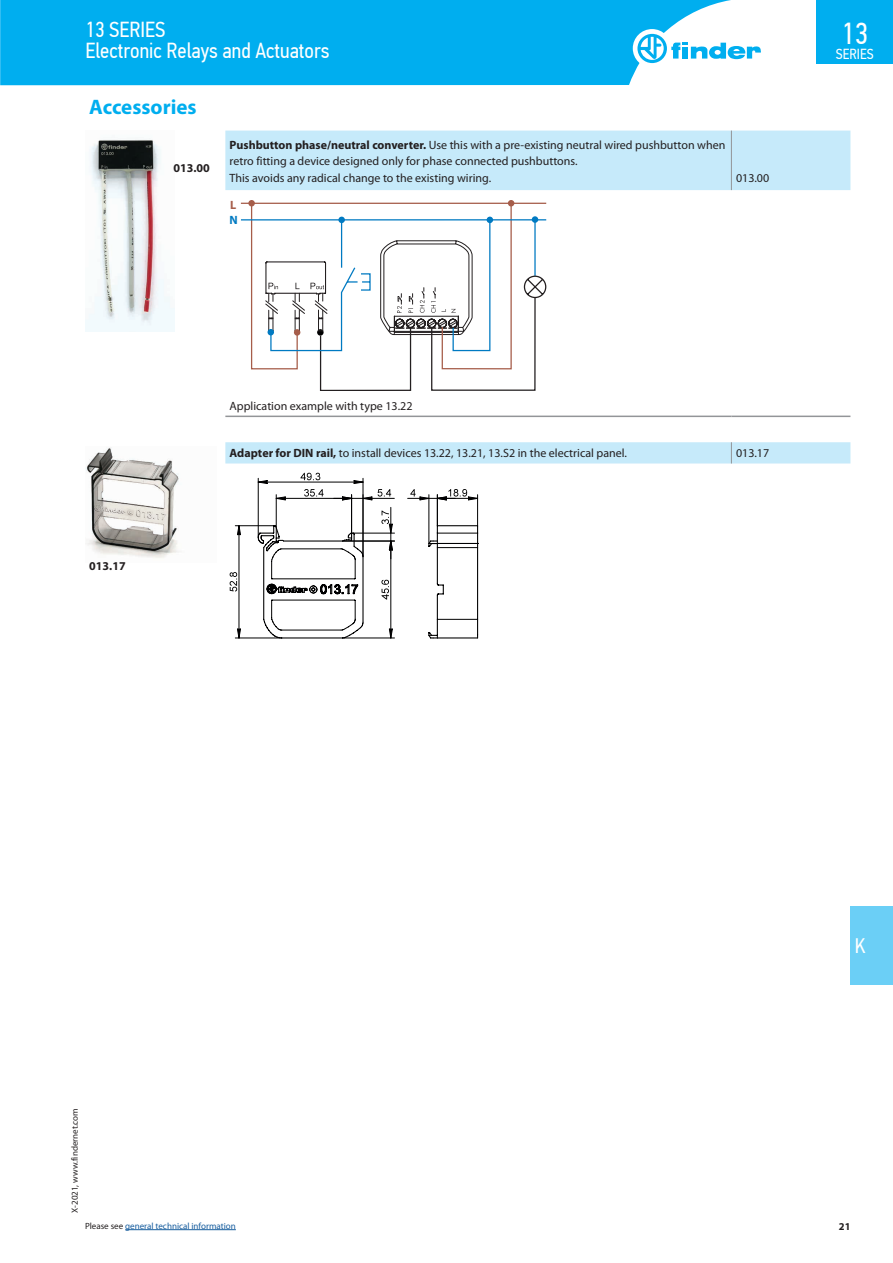
<style>
.page{position:relative;width:893px;height:1263px;background:#fff}
.page>*{position:absolute;margin:0;border:0;box-sizing:border-box;transform-origin:0 0}
.t1{font:30.3px "PF Din Text Cond Pro";color:#fff}
.t2{font:21.75px/21px "PF Din Text Cond Pro";color:#fff}
.t3{font:700 21px "Myriad Pro";color:#00aeef}
.t4{font:21px "PF Din Text Cond Pro";color:#fff}
.t5{font:14.55px "PF Din Text Cond Pro";color:#fff}
.t6{font:12px/16.2px "Myriad Pro";color:#231f20}
.t7{font:700 12px "Myriad Pro";color:#231f20}
.t8{font:700 12px "Myriad Pro";color:#a65d4a}
.t9{font:700 12px "Myriad Pro";color:#007ac2}
.t10{font:700 10.5px "Myriad Pro";color:#231f20}
.t11{font:9px "Myriad Pro";color:#175d9e}
.t12{font:9px "Myriad Pro";color:#231f20}
.s1{font-weight:700}
.s2{color:#231f20}
</style>
<div class="page">
<div style="left:850px;top:906px;width:43px;height:78px;background:#6bcff6"></div>
<div style="left:0;top:0;width:731px;height:85px;background:#00aeef"></div>
<div style="left:633px;top:29px;width:38px;height:39px;background:#fff;border-radius:50%"></div>
<svg style="left:637px;top:34px;width:124px;height:29px"></svg>
<div style="left:816px;top:0;width:77px;height:64px;background:#00aeef"></div>
<hr style="left:125px;top:1229px;width:111px;height:1px;background:#175d9e">
<img style="left:85px;top:139px;width:89px;height:193px">
<div style="left:225px;top:131px;width:625px;height:59px;background:#c6eafa"></div>
<hr style="left:225px;top:416px;width:506px;height:1px;background:#939598">
<hr style="left:731px;top:416px;width:119px;height:1px;background:#939598">
<hr style="left:731px;top:131px;width:1px;height:59px;background:#939598">
<div style="left:248px;top:200px;width:7px;height:6px;background:#a65d4a;border-radius:50%"></div>
<hr style="left:241px;top:203px;width:305px;height:1px;background:#a65d4a">
<hr style="left:241px;top:219px;width:305px;height:1px;background:#007ac2">
<svg style="left:250px;top:200px;width:296px;height:191px"></svg>
<img style="left:86px;top:447px;width:93px;height:111px">
<div style="left:225px;top:442px;width:625px;height:21px;background:#c6eafa"></div>
<svg style="left:257px;top:524px;width:107px;height:114px"></svg>
<svg style="left:428px;top:525px;width:51px;height:113px"></svg>
<hr style="left:437px;top:543px;width:41px;height:1px;background:#000001">
<hr style="left:363px;top:478px;width:1px;height:79px;background:#000001">
<hr style="left:258px;top:478px;width:1px;height:59px;background:#000001">
<svg style="left:301px;top:473px;width:19px;height:7px"></svg>
<svg style="left:354px;top:480px;width:9px;height:4px"></svg>
<svg style="left:258px;top:480px;width:9px;height:4px"></svg>
<hr style="left:258px;top:482px;width:105px;height:1px;background:#000001">
<hr style="left:235px;top:525px;width:39px;height:1px;background:#000001">
<hr style="left:235px;top:638px;width:47px;height:1px;background:#000001">
<svg style="left:230px;top:572px;width:7px;height:19px"></svg>
<svg style="left:237px;top:525px;width:4px;height:10px"></svg>
<svg style="left:237px;top:629px;width:4px;height:9px"></svg>
<hr style="left:239px;top:526px;width:1px;height:112px;background:#000001">
<hr style="left:477px;top:495px;width:1px;height:31px;background:#000001">
<hr style="left:437px;top:495px;width:1px;height:31px;background:#000001">
<hr style="left:429px;top:495px;width:1px;height:48px;background:#000001">
<svg style="left:437px;top:489px;width:41px;height:11px"></svg>
<svg style="left:410px;top:489px;width:19px;height:11px"></svg>
<hr style="left:408px;top:498px;width:47px;height:1px;background:#000001">
<svg style="left:378px;top:489px;width:13px;height:8px"></svg>
<svg style="left:363px;top:497px;width:9px;height:3px"></svg>
<hr style="left:334px;top:498px;width:60px;height:1px;background:#000001">
<hr style="left:351px;top:495px;width:1px;height:43px;background:#000001">
<hr style="left:276px;top:495px;width:1px;height:43px;background:#000001">
<svg style="left:304px;top:489px;width:20px;height:8px"></svg>
<svg style="left:342px;top:497px;width:9px;height:3px"></svg>
<svg style="left:276px;top:497px;width:9px;height:3px"></svg>
<hr style="left:276px;top:498px;width:76px;height:1px;background:#000001">
<hr style="left:343px;top:638px;width:51px;height:1px;background:#000001">
<svg style="left:381px;top:580px;width:8px;height:19px"></svg>
<svg style="left:389px;top:629px;width:4px;height:9px"></svg>
<hr style="left:391px;top:541px;width:1px;height:97px;background:#000001">
<hr style="left:353px;top:533px;width:41px;height:1px;background:#000001">
<hr style="left:342px;top:541px;width:52px;height:1px;background:#000001">
<svg style="left:381px;top:511px;width:12px;height:22px"></svg>
<svg style="left:389px;top:541px;width:4px;height:9px"></svg>
<hr style="left:391px;top:507px;width:1px;height:52px;background:#000001">
<h2 class="t2" style="left:85px;top:19px;width:246px">13 SERIES<br>Electronic Relays and Actuators</h2>
<h3 class="t3" style="left:89px;top:93px;width:109px">Accessories</h3>
<p class="t7" style="left:173px;top:160px;width:38px">013.00</p>
<p class="t6" style="left:230px;top:137px;width:497px"><span class="s1">Pushbutton phase/neutral converter.</span> Use this with a pre-existing neutral wired pushbutton when retro fitting a device designed only for phase connected pushbuttons.<br>This avoids any radical change to the existing wiring.</p>
<p class="t8" style="left:230px;top:197px;width:8px">L</p>
<p class="t9" style="left:230px;top:212px;width:10px">N</p>
<p class="t6" style="left:736px;top:169px;width:35px">013.00</p>
<h1 class="t1" style="left:841px;top:16px;width:28px">13</h1>
<p class="t5" style="left:836px;top:45px;width:39px">SERIES</p>
<p class="t7" style="left:89px;top:558px;width:38px">013.17</p>
<p class="t6" style="left:230px;top:398px;width:184px">Application example with type 13.22</p>
<p class="t6" style="left:230px;top:445px;width:399px"><span class="s1">Adapter for DIN rail,</span> to install devices 13.22, 13.21, 13.S2 in the electrical panel.</p>
<p class="t6" style="left:736px;top:445px;width:35px">013.17</p>
<p class="t12" style="left:69px;top:1213px;width:106px;rotate:-90deg">X-2021, www.findernet.com</p>
<p class="t11" style="left:85px;top:1220px;width:152px"><span class="s2">Please see</span> general technical information</p>
<h3 class="t4" style="left:855px;top:933px;width:12px">K</h3>
<p class="t10" style="left:839px;top:1219px;width:13px">21</p>
</div>
